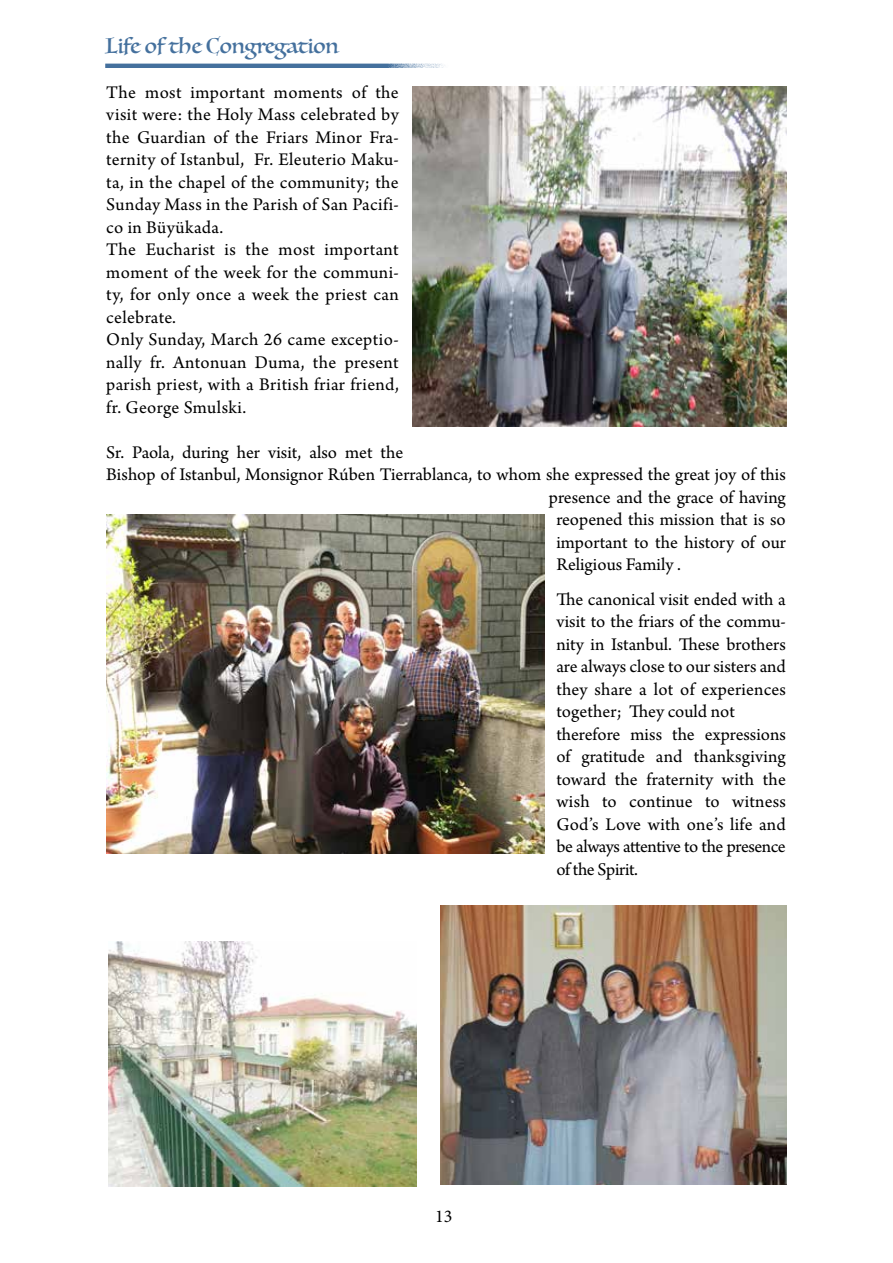
<style>
.page{position:relative;width:893px;height:1263px;background:#fff}
.page>*{position:absolute;margin:0;border:0;box-sizing:border-box;transform-origin:0 0}
.t1{font:21px "Luminari";color:#44709d}
.t2{font:18.75px/22.5px "Arno Pro";letter-spacing:.01em;color:#000}
.t3{font:18px "Minion Pro";color:#000}
</style>
<div class="page">
<svg style="left:105px;top:64px;width:339px;height:4px"></svg>
<img style="left:412px;top:86px;width:375px;height:340px">
<img style="left:106px;top:514px;width:438px;height:340px">
<img style="left:108px;top:942px;width:309px;height:244px">
<img style="left:440px;top:906px;width:347px;height:278px">
<p class="t1" style="left:105px;top:27px;width:235px">Life of the Congregation</p>
<p class="t2" style="left:106px;top:82px;width:295px">The most important moments of the visit were: the Holy Mass celebrated by the Guardian of the Friars Minor Fra&shy;ternity of Istanbul, Fr. Eleuterio Maku&shy;ta, in the chapel of the community; the Sunday Mass in the Parish of San Pacifi&shy;co in Büyükada.<br>The Eucharist is the most important moment of the week for the communi&shy;ty, for only once a week the priest can celebrate.<br>Only Sunday, March 26 came exceptio&shy;nally fr. Antonuan Duma, the present parish priest, with a British friar friend, fr. George Smulski.</p>
<p class="t2" style="left:106px;top:442px;width:298px">Sr. Paola, during her visit, also met the</p>
<p class="t2" style="left:106px;top:464px;width:681px">Bishop of Istanbul, Monsignor Rúben Tierrablanca, to whom she expressed the great joy of this</p>
<p class="t2" style="left:549px;top:487px;width:239px">presence and the grace of having</p>
<p class="t2" style="left:556px;top:509px;width:231px">reopened this mission that is so</p>
<p class="t2" style="left:556px;top:532px;width:231px">important to the history of our</p>
<p class="t2" style="left:556px;top:554px;width:126px">Religious Family .</p>
<p class="t2" style="left:556px;top:589px;width:231px">The canonical visit ended with a visit to the friars of the commu&shy;nity in Istanbul. These brothers are always close to our sisters and they share a lot of experiences together; They could not therefore miss the expressions of gratitude and thanksgiving toward the fraternity with the wish to continue to witness<br>God’s Love with one’s life and be always attentive to the presence of the Spirit.</p>
<p class="t3" style="left:435px;top:1204px;width:19px">13</p>
</div>
